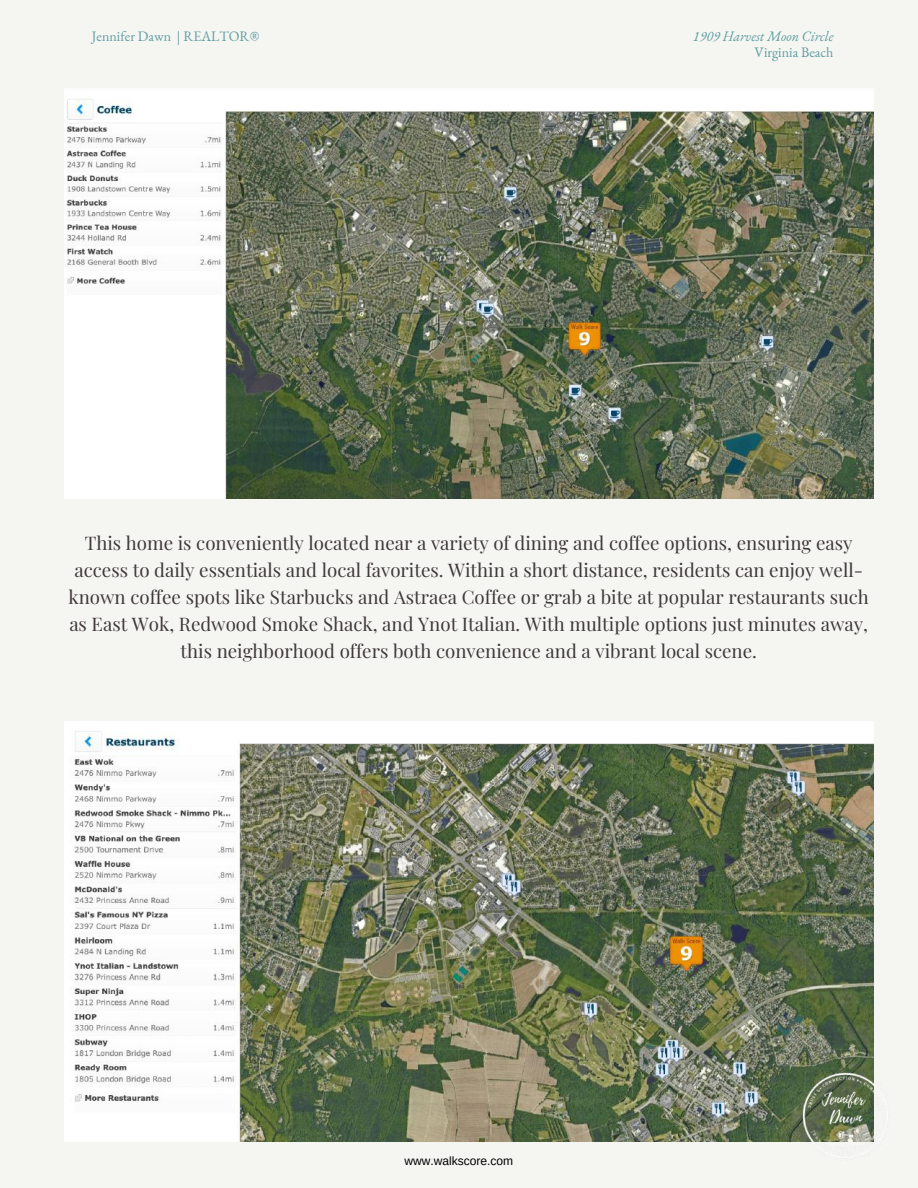
<style>
.page{position:relative;width:918px;height:1188px;background:#f5f5f2}
.page>*{position:absolute;margin:0;border:0;box-sizing:border-box;transform-origin:0 0}
.t1{font:18.75px/27px "Playfair Display";color:#3f393a;text-align:center}
.t2{font:14.1px "EB Garamond";color:#5f9ea0}
.t3{font:italic 14.1px "EB Garamond";color:#5f9ea0}
.t4{font:12px "Arimo";color:#000}
</style>
<div class="page">
<img style="left:65px;top:721px;width:808px;height:420px">
<img style="left:65px;top:90px;width:808px;height:409px">
<img style="left:801px;top:1071px;width:87px;height:85px">
<p class="t2" style="left:92px;top:27px;width:169px">Jennifer Dawn | REALTOR®</p>
<p class="t3" style="left:693px;top:27px;width:142px">1909 Harvest Moon Circle</p>
<p class="t2" style="left:755px;top:43px;width:80px">Virginia Beach</p>
<p class="t1" style="left:69px;top:528px;width:802px">This home is conveniently located near a variety of dining and coffee options, ensuring easy access to daily essentials and local favorites. Within a short distance, residents can enjoy well&shy;known coffee spots like Starbucks and Astraea Coffee or grab a bite at popular restaurants such as East Wok, Redwood Smoke Shack, and Ynot Italian. With multiple options just minutes away, this neighborhood offers both convenience and a vibrant local scene.</p>
<p class="t4" style="left:405px;top:1154px;width:110px">www.walkscore.com</p>
</div>
